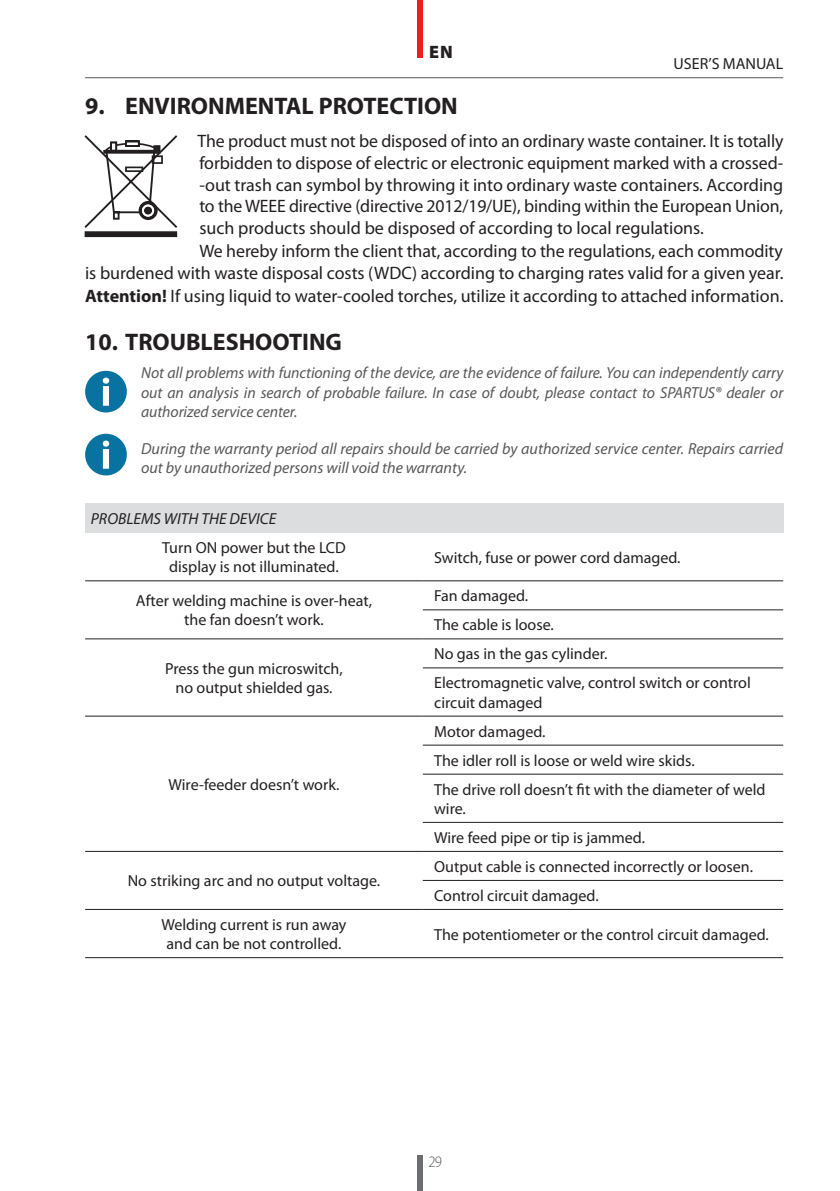
<style>
.page{position:relative;width:840px;height:1191px;background:#fff}
.page>*{position:absolute;margin:0;border:0;box-sizing:border-box;transform-origin:0 0}
.t1{font:700 24px "Myriad Pro";color:#231f20}
.t2{font:18px/21.6px "Myriad Pro";color:#231f20;text-align:justify}
.t3{font:900 18px "Myriad Pro";color:#231f20}
.t4{font:16px/29px "Myriad Pro";color:#231f20}
.t5{font:italic 16px/19.2px "Myriad Pro";color:#57585a;text-align:justify}
.t6{font:italic 16px "Myriad Pro";color:#231f20}
.t7{font:300 semi-condensed 16px "Myriad Pro";color:#57585a}
.s1{font-weight:700}
</style>
<div class="page">
<hr style="left:85px;top:77px;width:697px;height:1px;background:#57585a">
<div style="left:417px;top:0;width:5px;height:58px;background:#ee1d23"></div>
<div style="left:417px;top:1155px;width:5px;height:36px;background:#6c6d70"></div>
<svg style="left:84px;top:135px;width:94px;height:93px"></svg>
<div style="left:85px;top:232px;width:91px;height:5px;background:#231f20"></div>
<div style="left:110px;top:142px;width:7px;height:10px;border:2px solid #231f20"></div>
<div style="left:125px;top:140px;width:15px;height:7px;border:2px solid #231f20"></div>
<div style="left:142px;top:204px;width:12px;height:13px;border:2px solid #fff;border-radius:50%"></div>
<div style="left:85px;top:371px;width:42px;height:41px;background:#0873a1;border-radius:50%"></div>
<svg style="left:103px;top:377px;width:6px;height:29px"></svg>
<div style="left:85px;top:434px;width:42px;height:41px;background:#0873a1;border-radius:50%"></div>
<svg style="left:103px;top:440px;width:6px;height:29px"></svg>
<div style="left:85px;top:503px;width:697px;height:29px;background:#dcdddf"></div>
<hr style="left:422px;top:580px;width:360px;height:1px;background:#231f20">
<hr style="left:422px;top:609px;width:360px;height:1px;background:#231f20">
<hr style="left:422px;top:638px;width:360px;height:1px;background:#231f20">
<hr style="left:422px;top:667px;width:360px;height:1px;background:#231f20">
<hr style="left:422px;top:716px;width:360px;height:1px;background:#231f20">
<hr style="left:422px;top:745px;width:360px;height:1px;background:#231f20">
<hr style="left:422px;top:774px;width:360px;height:1px;background:#231f20">
<hr style="left:422px;top:822px;width:360px;height:1px;background:#231f20">
<hr style="left:422px;top:851px;width:360px;height:1px;background:#231f20">
<hr style="left:422px;top:880px;width:360px;height:1px;background:#231f20">
<hr style="left:422px;top:909px;width:360px;height:1px;background:#231f20">
<hr style="left:85px;top:580px;width:337px;height:1px;background:#231f20">
<hr style="left:85px;top:638px;width:337px;height:1px;background:#231f20">
<hr style="left:85px;top:716px;width:337px;height:1px;background:#231f20">
<hr style="left:85px;top:851px;width:337px;height:1px;background:#231f20">
<hr style="left:85px;top:909px;width:337px;height:1px;background:#231f20">
<hr style="left:85px;top:957px;width:697px;height:1px;background:#231f20">
<p class="t3" style="left:429px;top:40px;width:25px">EN</p>
<p class="t4" style="left:673px;top:49px;width:111px">USER’S MANUAL</p>
<h1 class="t1" style="left:85px;top:91px;width:374px">9. ENVIRONMENTAL PROTECTION</h1>
<p class="t2" style="left:197px;top:130px;width:587px">The product must not be disposed of into an ordinary waste container. It is totally forbidden to dispose of electric or electronic equipment marked with a crossed--out trash can symbol by throwing it into ordinary waste containers. According to the WEEE directive (directive 2012/19/UE), binding within the European Union, such products should be disposed of according to local regulations.</p>
<p class="t2" style="left:85px;top:240px;width:699px;text-align:right">We hereby inform the client that, according to the regulations, each commodity<br>is burdened with waste disposal costs (WDC) according to charging rates valid for a given year.</p>
<p class="t2" style="left:85px;top:285px;width:699px"><span class="s1">Attention!</span> If using liquid to water-cooled torches, utilize it according to attached information.</p>
<h1 class="t1" style="left:85px;top:326px;width:258px">10. TROUBLESHOOTING</h1>
<p class="t5" style="left:141px;top:363px;width:643px">Not all problems with functioning of the device, are the evidence of failure. You can independently carry out an analysis in search of probable failure. In case of doubt, please contact to SPARTUS® dealer or authorized service center.</p>
<p class="t5" style="left:141px;top:438px;width:643px">During the warranty period all repairs should be carried by authorized service center. Repairs carried out by unauthorized persons will void the warranty.</p>
<p class="t6" style="left:91px;top:509px;width:187px">PROBLEMS WITH THE DEVICE</p>
<p class="t4" style="left:162px;top:538px;width:185px;line-height:19.2px;text-align:center">Turn ON power but the LCD display is not illuminated.</p>
<p class="t4" style="left:434px;top:542px;width:248px">Switch, fuse or power cord damaged.</p>
<p class="t4" style="left:136px;top:591px;width:237px;line-height:19.2px;text-align:center">After welding machine is over-heat, the fan doesn’t work.</p>
<p class="t4" style="left:434px;top:581px;width:121px">Fan damaged.<br>The cable is loose.</p>
<p class="t4" style="left:165px;top:658px;width:179px;line-height:19.2px;text-align:center">Press the gun microswitch, no output shielded gas.</p>
<p class="t4" style="left:434px;top:639px;width:318px">No gas in the gas cylinder.<br>Electromagnetic valve, control switch or control</p>
<p class="t4" style="left:434px;top:687px;width:110px">circuit damaged</p>
<p class="t4" style="left:168px;top:769px;width:172px">Wire-feeder doesn’t work.</p>
<p class="t4" style="left:128px;top:866px;width:254px">No striking arc and no output voltage.</p>
<p class="t4" style="left:434px;top:716px;width:332px">Motor damaged.<br>The idler roll is loose or weld wire skids.<br>The drive roll doesn’t fit with the diameter of weld</p>
<p class="t4" style="left:434px;top:793px;width:212px">wire.<br>Wire feed pipe or tip is jammed.</p>
<p class="t4" style="left:434px;top:851px;width:320px">Output cable is connected incorrectly or loosen.<br>Control circuit damaged.</p>
<p class="t4" style="left:161px;top:914px;width:186px;line-height:19.2px;text-align:center">Welding current is run away and can be not controlled.</p>
<p class="t4" style="left:434px;top:919px;width:336px">The potentiometer or the control circuit damaged.</p>
<p class="t7" style="left:428px;top:1153px;width:15px">29</p>
</div>
